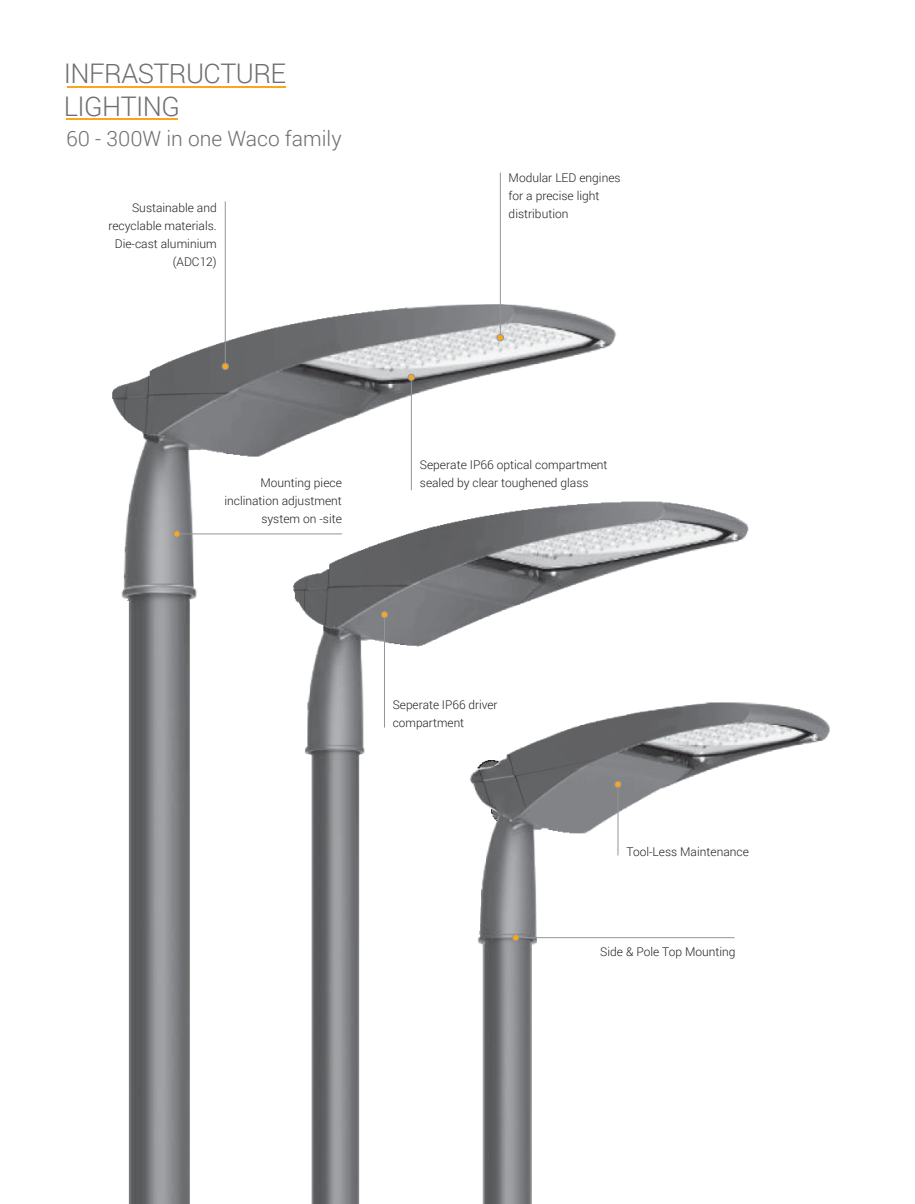
<style>
.page{position:relative;width:915px;height:1204px;background:#fff}
.page>*{position:absolute;margin:0;border:0;box-sizing:border-box;transform-origin:0 0}
.t1{font:300 27px/32.4px "Roboto";letter-spacing:-.02em;color:#6d6e71}
.t2{font:300 21px "Roboto";color:#6d6e71}
.t3{font:300 12px/18px "Roboto";color:#231f20;text-align:right}
</style>
<div class="page">
<img style="left:112px;top:282px;width:718px;height:921px">
<hr style="left:67px;top:86px;width:218px;height:2px;background:#faa61a">
<hr style="left:66px;top:118px;width:112px;height:2px;background:#faa61a">
<svg style="left:222px;top:363px;width:6px;height:6px"></svg>
<div style="left:222px;top:363px;width:6px;height:7px;border:1px solid #939598;border-radius:50%"></div>
<hr style="left:225px;top:201px;width:1px;height:162px;background:#939598">
<svg style="left:408px;top:374px;width:6px;height:6px"></svg>
<hr style="left:411px;top:380px;width:1px;height:110px;background:#939598">
<svg style="left:381px;top:611px;width:6px;height:6px"></svg>
<div style="left:381px;top:611px;width:6px;height:7px;border:1px solid #939598;border-radius:50%"></div>
<hr style="left:384px;top:617px;width:1px;height:110px;background:#939598">
<div style="left:614px;top:781px;width:7px;height:6px;background:#faa61a;border-radius:50%"></div>
<div style="left:614px;top:781px;width:7px;height:6px;border:1px solid #939598;border-radius:50%"></div>
<hr style="left:617px;top:787px;width:1px;height:68px;background:#939598">
<svg style="left:512px;top:934px;width:6px;height:6px"></svg>
<div style="left:512px;top:934px;width:7px;height:7px;border:1px solid #939598;border-radius:50%"></div>
<hr style="left:518px;top:937px;width:216px;height:1px;background:#939598">
<div style="left:173px;top:530px;width:7px;height:7px;background:#faa61a;border-radius:50%"></div>
<div style="left:173px;top:530px;width:7px;height:7px;border:1px solid #939598;border-radius:50%"></div>
<hr style="left:180px;top:533px;width:162px;height:1px;background:#939598">
<div style="left:497px;top:334px;width:6px;height:7px;background:#faa61a;border-radius:50%"></div>
<div style="left:497px;top:334px;width:6px;height:7px;border:1px solid #939598;border-radius:50%"></div>
<hr style="left:500px;top:172px;width:1px;height:162px;background:#939598">
<p class="t1" style="left:64px;top:56px;width:224px">INFRASTRUCTURE<br>LIGHTING</p>
<p class="t2" style="left:66px;top:123px;width:277px">60 - 300W in one Waco family</p>
<p class="t3" style="left:108px;top:198px;width:110px">Sustainable and recyclable materials.<br>Die-cast aluminium (ADC12)</p>
<p class="t3" style="left:508px;top:168px;width:113px;text-align:left">Modular LED engines for a precise light distribution</p>
<p class="t3" style="left:420px;top:455px;width:189px">Seperate IP66 optical compartment</p>
<p class="t3" style="left:260px;top:473px;width:83px">Mounting piece</p>
<p class="t3" style="left:420px;top:473px;width:170px">sealed by clear toughened glass</p>
<p class="t3" style="left:224px;top:491px;width:119px">inclination adjustment system on -site</p>
<p class="t3" style="left:393px;top:695px;width:106px;text-align:left">Seperate IP66 driver compartment</p>
<p class="t3" style="left:626px;top:841px;width:124px">Tool-Less Maintenance</p>
<p class="t3" style="left:600px;top:942px;width:137px">Side &amp; Pole Top Mounting</p>
</div>
